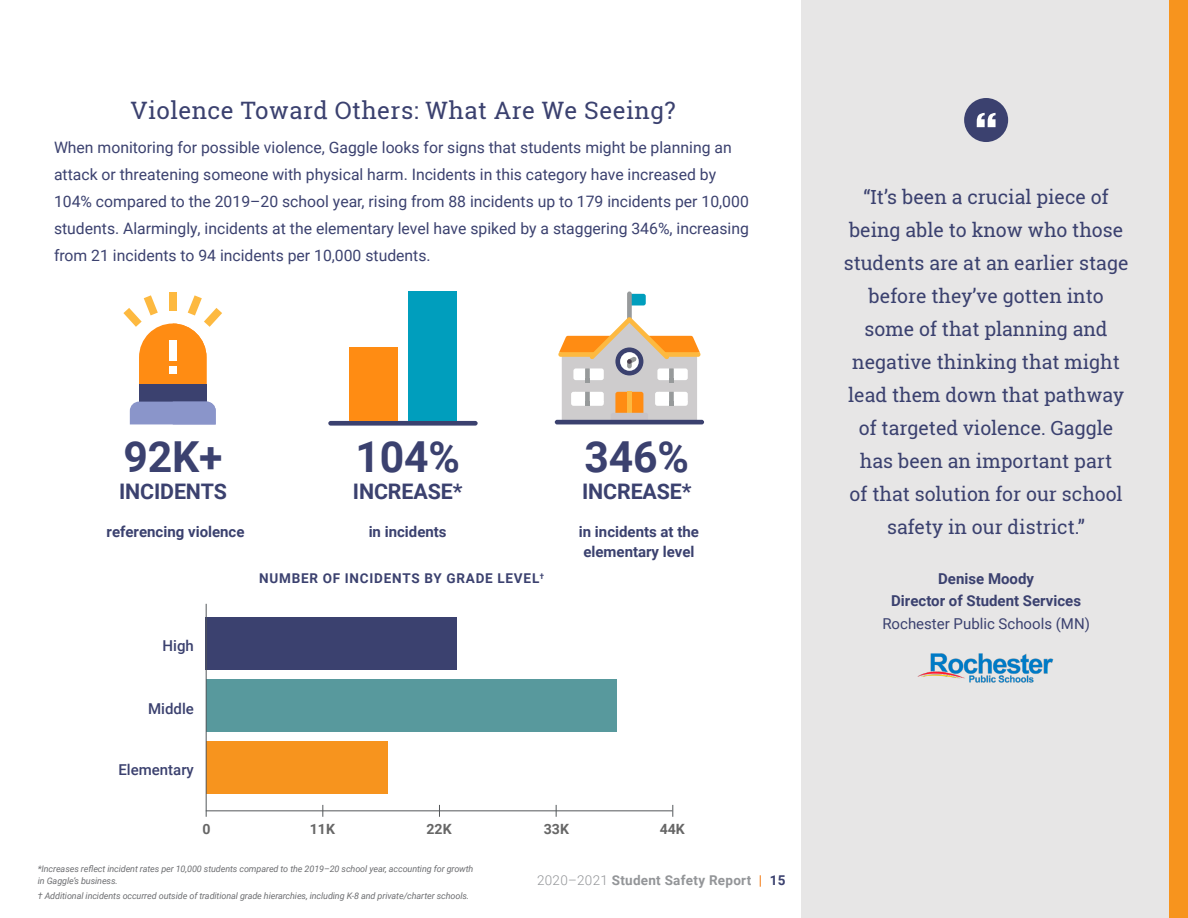
<style>
.page{position:relative;width:1188px;height:918px;background:#fff}
.page>*{position:absolute;margin:0;border:0;box-sizing:border-box;transform-origin:0 0}
.t1{font:700 42.75px "Roboto";letter-spacing:-.005em;color:#3b416f}
.t2{font:24px "Roboto Slab";letter-spacing:.02em;color:#3b416f}
.t3{font:700 21.45px "Roboto";letter-spacing:-.005em;color:#3b416f}
.t4{font:19.5px/33px "Roboto Slab";color:#3b416f;text-align:center}
.t5{font:15.75px/27px "Roboto";color:#3b416f}
.t6{font:700 15px/19.5px "Roboto";color:#3b416f;text-align:center}
.t7{font:15px "Roboto";color:#3b416f}
.t8{font:500 15px "Roboto";color:#3b416f}
.t9{font:700 14.1px "Roboto";color:#666}
.t10{font:700 13.5px "Roboto";letter-spacing:.02em;color:#939598}
.t11{font:700 13.5px "Roboto";letter-spacing:.06em;color:#3b416f}
.t12{font:italic 9px/12px "Roboto";letter-spacing:-.01em;color:#6d6e71}
.s1{font-weight:300}
.s2{color:#f58423}
.s3{color:#3b416f}
</style>
<div class="page">
<div style="left:1168px;top:0;width:20px;height:918px;background:#f7941e"></div>
<div style="left:801px;top:0;width:367px;height:918px;background:#e7e6e6"></div>
<hr style="left:555px;top:420px;width:149px;height:4px;background:#3b416f;border-radius:2px">
<svg style="left:558px;top:291px;width:143px;height:129px"></svg>
<div style="left:139px;top:384px;width:68px;height:24px;background:#3b416f"></div>
<div style="left:169px;top:293px;width:8px;height:18px;background:#fdb940"></div>
<svg style="left:123px;top:295px;width:99px;height:89px"></svg>
<div style="left:169px;top:340px;width:8px;height:21px;background:#fff"></div>
<div style="left:130px;top:402px;width:86px;height:22px;background:#8a95ca"></div>
<div style="left:169px;top:366px;width:8px;height:8px;background:#fff"></div>
<img style="left:917px;top:653px;width:137px;height:30px">
<div style="left:964px;top:98px;width:44px;height:44px;background:#3b416f;border-radius:50%"></div>
<svg style="left:977px;top:113px;width:19px;height:14px"></svg>
<div style="left:328px;top:421px;width:150px;height:5px;background:#3b416f;border-radius:2px"></div>
<div style="left:349px;top:348px;width:49px;height:73px;background:#ff8c13"></div>
<div style="left:408px;top:291px;width:49px;height:130px;background:#009ebd"></div>
<div style="left:206px;top:617px;width:251px;height:53px;background:#3b416f"></div>
<div style="left:206px;top:679px;width:411px;height:53px;background:#58999d"></div>
<div style="left:206px;top:741px;width:182px;height:53px;background:#f7941e"></div>
<hr style="left:206px;top:604px;width:1px;height:213px;background:#53575a">
<hr style="left:206px;top:810px;width:466px;height:1px;background:#53575a">
<svg style="left:322px;top:805px;width:1px;height:12px"></svg>
<svg style="left:556px;top:805px;width:1px;height:12px"></svg>
<svg style="left:672px;top:805px;width:1px;height:12px"></svg>
<h2 class="t2" style="left:131px;top:94px;width:547px">Violence Toward Others: What Are We Seeing?</h2>
<p class="t5" style="left:54px;top:134px;width:697px">When monitoring for possible violence, Gaggle looks for signs that students might be planning an attack or threatening someone with physical harm. Incidents in this category have increased by 104% compared to the 2019–20 school year, rising from 88 incidents up to 179 incidents per 10,000 students. Alarmingly, incidents at the elementary level have spiked by a staggering 346%, increasing from 21 incidents to 94 incidents per 10,000 students.</p>
<h1 class="t1" style="left:124px;top:426px;width:100px">92K+</h1>
<h3 class="t3" style="left:119px;top:477px;width:110px">INCIDENTS</h3>
<h1 class="t1" style="left:355px;top:426px;width:106px">104%</h1>
<h3 class="t3" style="left:353px;top:477px;width:111px">INCREASE*</h3>
<h1 class="t1" style="left:585px;top:426px;width:106px">346%</h1>
<h3 class="t3" style="left:582px;top:477px;width:111px">INCREASE*</h3>
<p class="t6" style="left:107px;top:522px;width:139px">referencing violence</p>
<p class="t6" style="left:369px;top:522px;width:80px">in incidents</p>
<p class="t6" style="left:579px;top:522px;width:122px">in incidents at the elementary level</p>
<p class="t8" style="left:163px;top:635px;width:33px">High</p>
<p class="t8" style="left:148px;top:698px;width:47px">Middle</p>
<p class="t8" style="left:118px;top:760px;width:77px">Elementary</p>
<p class="t11" style="left:259px;top:569px;width:287px">NUMBER OF INCIDENTS BY GRADE LEVEL<sup>†</sup></p>
<p class="t9" style="left:202px;top:819px;width:10px">0</p>
<p class="t9" style="left:310px;top:819px;width:27px">11K</p>
<p class="t9" style="left:426px;top:819px;width:27px">22K</p>
<p class="t9" style="left:544px;top:819px;width:27px">33K</p>
<p class="t9" style="left:660px;top:819px;width:27px">44K</p>
<p class="t12" style="left:38px;top:862px;width:437px">*Increases reflect incident rates per 10,000 students compared to the 2019–20 school year, accounting for growth in Gaggle’s business.</p>
<p class="t12" style="left:38px;top:890px;width:433px">† Additional incidents occurred outside of traditional grade hierarchies, including K-8 and private/charter schools.</p>
<p class="t10" style="left:537px;top:870px;width:250px"><span class="s1">2020–2021</span> Student Safety Report <span class="s2">|</span> <span class="s3">15</span></p>
<p class="t4" style="left:844px;top:180px;width:286px">“It’s been a crucial piece of being able to know who those students are at an earlier stage before they’ve gotten into some of that planning and negative thinking that might lead them down that pathway of targeted violence. Gaggle has been an important part<br>of that solution for our school safety in our district.”</p>
<p class="t6" style="left:891px;top:567px;width:191px;line-height:22.5px">Denise Moody<br>Director of Student Services</p>
<p class="t7" style="left:882px;top:613px;width:209px">Rochester Public Schools (MN)</p>
</div>
